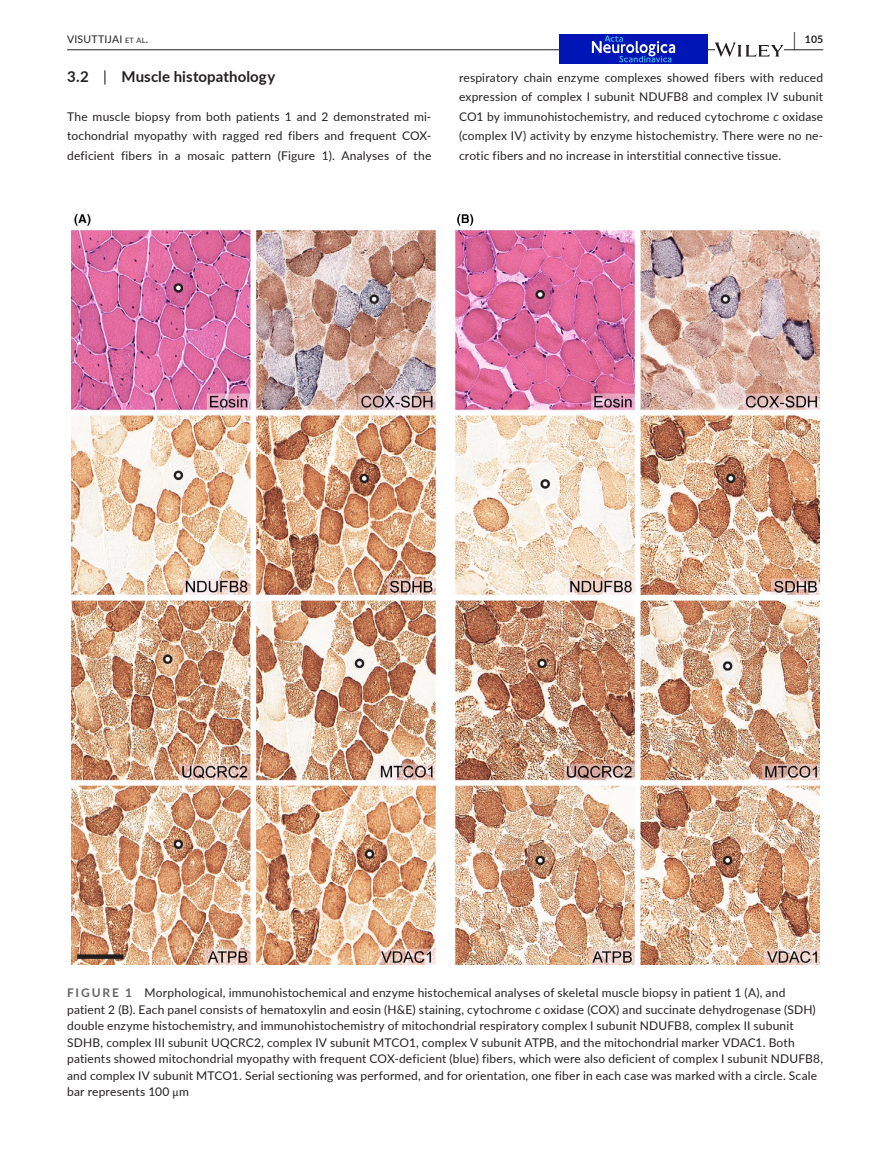
<style>
.page{position:relative;width:893px;height:1174px;background:#fff}
.page>*{position:absolute;margin:0;border:0;box-sizing:border-box;transform-origin:0 0}
.t1{font:700 15px "Lato";letter-spacing:.01em;color:#231f20}
.t2{font:12px/19.5px "Lato";letter-spacing:.015em;color:#231f20;text-align:justify}
.t3{font:10.5px "Lato";letter-spacing:.02em;color:#231f20}
.t4{font:700 10.5px "Lato";color:#231f20}
.s1{font-size:7.35px}
.s2{font-size:19.5px}
.s3{font-weight:400}
.s4{font-style:italic}
.s5{font-weight:700;color:#636366}
.s6{font-family:"STIX"}
</style>
<div class="page">
<hr style="left:67px;top:49px;width:756px;height:1px;background:#231f20">
<svg style="left:715px;top:43px;width:68px;height:14px"></svg>
<div style="left:559px;top:34px;width:149px;height:30px;background:#0015b6"></div>
<svg style="left:592px;top:35px;width:83px;height:28px"></svg>
<img style="left:71px;top:214px;width:748px;height:751px">
<p class="t3" style="left:67px;top:32px;width:83px">VISUTTIJAI <span class="s1">et al</span>.</p>
<p class="t4" style="left:793px;top:32px;width:31px"><span class="s2">|</span> 105</p>
<p class="t1" style="left:67px;top:65px;width:210px">3.2 <span class="s3">|</span> Muscle histopathology</p>
<p class="t2" style="left:67px;top:106px;width:366px">The muscle biopsy from both patients 1 and 2 demonstrated mi&shy;tochondrial myopathy with ragged red fibers and frequent COX&shy;deficient fibers in a mosaic pattern (Figure 1). Analyses of the</p>
<p class="t2" style="left:459px;top:67px;width:366px">respiratory chain enzyme complexes showed fibers with reduced expression of complex I subunit NDUFB8 and complex IV subunit CO1 by immunohistochemistry, and reduced cytochrome <span class="s4">c</span> oxidase (complex IV) activity by enzyme histochemistry. There were no ne&shy;crotic fibers and no increase in interstitial connective tissue.</p>
<p class="t2" style="left:67px;top:984px;width:757px;line-height:16.5px;text-align:left"><span class="s5">FIGURE 1</span> Morphological, immunohistochemical and enzyme histochemical analyses of skeletal muscle biopsy in patient 1 (A), and patient 2 (B). Each panel consists of hematoxylin and eosin (H&amp;E) staining, cytochrome <span class="s4">c</span> oxidase (COX) and succinate dehydrogenase (SDH) double enzyme histochemistry, and immunohistochemistry of mitochondrial respiratory complex I subunit NDUFB8, complex II subunit SDHB, complex III subunit UQCRC2, complex IV subunit MTCO1, complex V subunit ATPB, and the mitochondrial marker VDAC1. Both patients showed mitochondrial myopathy with frequent COX-deficient (blue) fibers, which were also deficient of complex I subunit NDUFB8, and complex IV subunit MTCO1. Serial sectioning was performed, and for orientation, one fiber in each case was marked with a circle. Scale bar represents 100 <span class="s6">μ</span>m</p>
</div>
